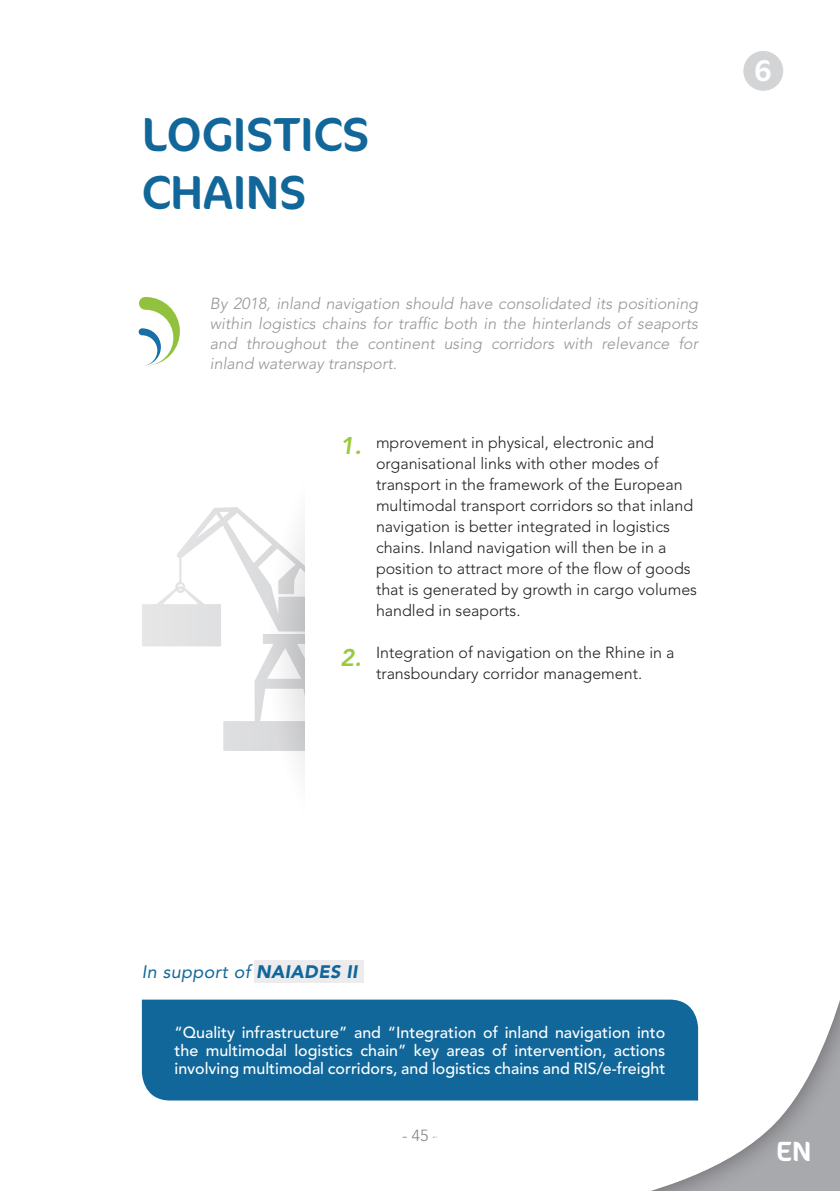
<style>
.page{position:relative;width:840px;height:1191px;background:#fff}
.page>*{position:absolute;margin:0;border:0;box-sizing:border-box;transform-origin:0 0}
.t1{font:48px/57.6px "Cocon";color:#11679a}
.t2{font:30.2px "Cocon";color:#fff}
.t3{font:28px "Cocon";color:#fff}
.t4{font:italic 800 24px "Avenir LT Std";color:#99ca3b}
.t5{font:italic 18px "Avenir LT Std";letter-spacing:.02em;color:#11679a}
.t6{font:300 16px/21px "Avenir LT Std";color:#231f20}
.t7{font:italic 300 16px/20px "Avenir LT Std";color:#939598;text-align:justify}
.t8{font:500 16px/18px "Avenir LT Std";color:#fff;text-align:justify}
.t9{font:300 16px "Avenir LT Std";color:#808285}
.s1{font-weight:900}
.s2{color:#fff}
</style>
<div class="page">
<svg style="left:142px;top:507px;width:133px;height:244px"></svg>
<div style="left:142px;top:999px;width:329px;height:101px;background:#11679a"></div>
<svg style="left:138px;top:297px;width:42px;height:69px"></svg>
<svg style="left:263px;top:427px;width:190px;height:440px"></svg>
<div style="left:305px;top:408px;width:175px;height:478px;background:#fff"></div>
<div style="left:254px;top:960px;width:109px;height:22px;background:#ececee"></div>
<div style="left:471px;top:864px;width:368px;height:327px;background:#231f20;opacity:.5"></div>
<div style="left:743px;top:51px;width:39px;height:40px;background:#d3d4d6;border-radius:50%"></div>
<h1 class="t1" style="left:142px;top:107px;width:85px">LOGISTICS<br>CHAI</h1>
<h1 class="t1" style="left:246px;top:164px;width:58px">NS</h1>
<p class="t7" style="left:210px;top:294px;width:489px">By 2018, inland navigation should have consolidated its positioning within logistics chains for traffic both in the hinterlands of seaports and throughout the continent using corridors with relevance for inland waterway transport.</p>
<h3 class="t4" style="left:340px;top:432px;width:23px">1.</h3>
<h3 class="t4" style="left:340px;top:643px;width:23px">2.</h3>
<p class="t6" style="left:376px;top:432px;width:322px">mprovement in physical, electronic and organisational links with other modes of transport in the framework of the European multimodal transport corridors so that inland navigation is better integrated in logistics chains. Inland navigation will then be in a position to attract more of the flow of goods that is generated by growth in cargo volumes handled in seaports.</p>
<p class="t6" style="left:376px;top:642px;width:300px">Integration of navigation on the Rhine in a transboundary corridor management.</p>
<h2 class="t2" style="left:753px;top:53px;width:19px">6</h2>
<p class="t5" style="left:142px;top:961px;width:217px">In support of <span class="s1">NAIADES II</span></p>
<p class="t8" style="left:174px;top:1023px;width:492px">“Quality infrastructure” and “I ntegration of inland navigation into the multimodal logistics chain” key areas of intervention, actions involving multimodal corridors, and logistics chains and RIS/e-freight</p>
<p class="t9" style="left:402px;top:1125px;width:61px">- 45 <span class="s2">- 5 -</span></p>
<h3 class="t3" style="left:775px;top:1135px;width:37px">EN</h3>
</div>
